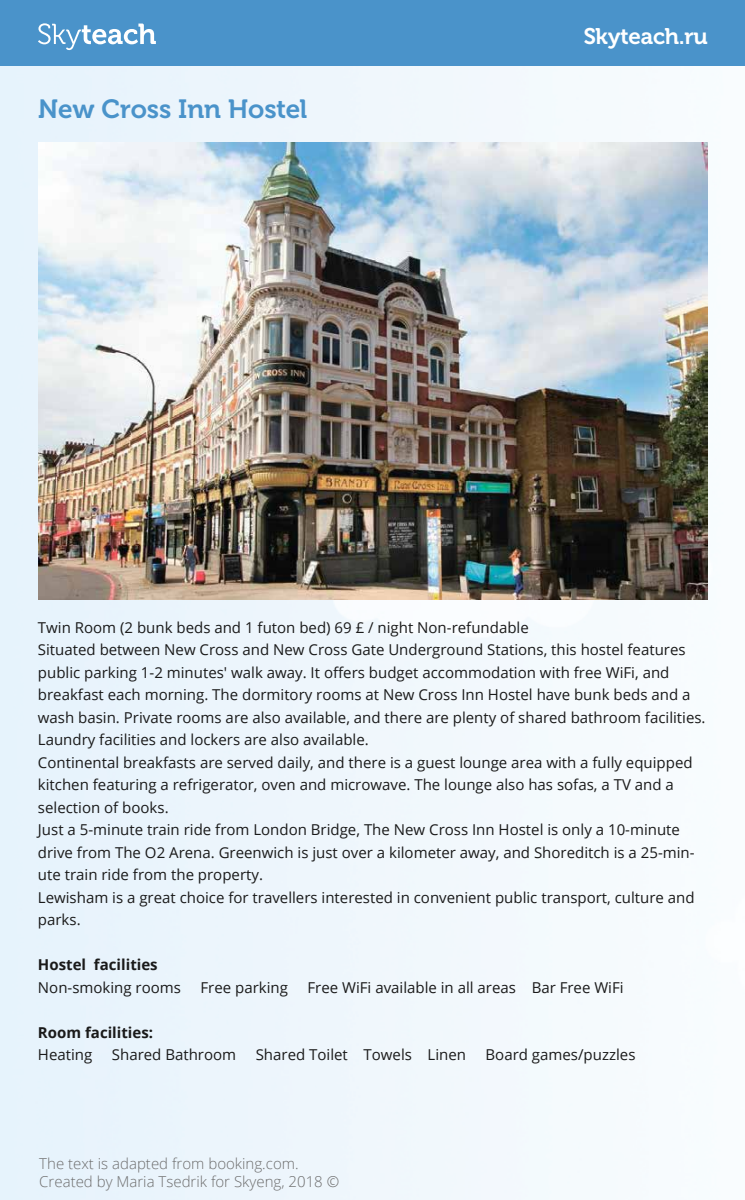
<style>
.page{position:relative;width:745px;height:1200px;background:#fff}
.page>*{position:absolute;margin:0;border:0;box-sizing:border-box;transform-origin:0 0}
.t1{font:26.25px "Museo Cyrl 700";color:#4a93ca}
.t2{font:22.5px "Museo Cyrl 700";color:#fff}
.t3{font:15px/22.5px "Open Sans";color:#1a1a1a}
.t4{font:300 15px/18px "Open Sans";color:#6d6d6d}
.t5{font:700 15px "Open Sans";color:#1a1a1a}
</style>
<div class="page">
<img style="left:0;top:66px;width:708px;height:1134px">
<div style="left:0;top:0;width:744px;height:66px;background:#4a93ca"></div>
<svg style="left:38px;top:23px;width:118px;height:27px"></svg>
<img style="left:38px;top:143px;width:668px;height:457px">
<h1 class="t1" style="left:38px;top:94px;width:271px">New Cross Inn Hostel</h1>
<h2 class="t2" style="left:583px;top:23px;width:125px">Skyteach.ru</h2>
<p class="t3" style="left:38px;top:616px;width:668px">Twin Room (2 bunk beds and 1 futon bed) 69 £ / night Non-refundable<br>Situated between New Cross and New Cross Gate Underground Stations, this hostel features public parking 1-2 minutes' walk away. It offers budget accommodation with free WiFi, and breakfast each morning. The dormitory rooms at New Cross Inn Hostel have bunk beds and a wash basin. Private rooms are also available, and there are plenty of shared bathroom facilities.<br>Laundry facilities and lockers are also available.</p>
<p class="t3" style="left:38px;top:751px;width:657px">Continental breakfasts are served daily, and there is a guest lounge area with a fully equipped kitchen featuring a refrigerator, oven and microwave. The lounge also has sofas, a TV and a selection of books.<br>Just a 5-minute train ride from London Bridge, The New Cross Inn Hostel is only a 10-minute drive from The O2 Arena. Greenwich is just over a kilometer away, and Shoreditch is a 25-min&shy;ute train ride from the property.<br>Lewisham is a great choice for travellers interested in convenient public transport, culture and parks.</p>
<p class="t5" style="left:38px;top:954px;width:121px">Hostel facilities</p>
<p class="t3" style="left:38px;top:976px;width:144px">Non-smoking rooms</p>
<p class="t3" style="left:200px;top:976px;width:89px">Free parking</p>
<p class="t3" style="left:307px;top:976px;width:317px">Free WiFi available in all areas Bar Free WiFi</p>
<p class="t5" style="left:38px;top:1022px;width:117px">Room facilities:</p>
<p class="t3" style="left:38px;top:1043px;width:56px">Heating</p>
<p class="t3" style="left:112px;top:1043px;width:126px">Shared Bathroom</p>
<p class="t3" style="left:255px;top:1043px;width:212px">Shared Toilet Towels Linen</p>
<p class="t3" style="left:485px;top:1043px;width:151px">Board games/puzzles</p>
<p class="t4" style="left:39px;top:1154px;width:301px">The text is adapted from booking.com.<br>Created by Maria Tsedrik for Skyeng, 2018 ©</p>
</div>
